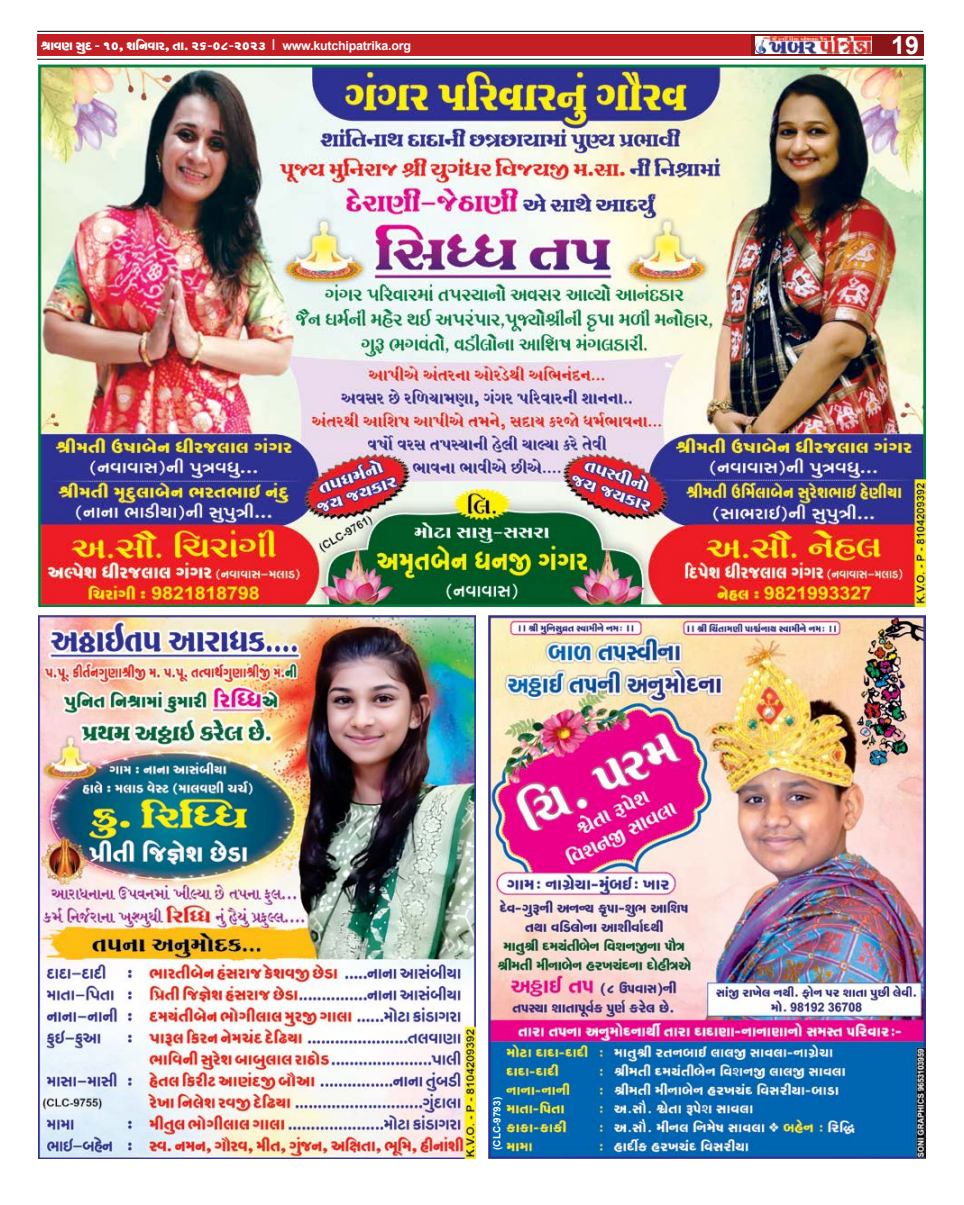
<style>
.page{position:relative;width:964px;height:1205px;background:#fff}
.page>*{position:absolute;margin:0;border:0;box-sizing:border-box;transform-origin:0 0}
.t1{font:700 25px "Arial";color:#fff}
.t2{font:15px "SHREE GUJ7";letter-spacing:-.02em;color:#fff}
.t3{font:700 10px "Arial";color:#fff}
.s1{font-family:"Arial"}
.s2{font-family:"Arial";font-weight:700;font-size:12.5px}
</style>
<div class="page">
<hr style="left:37px;top:59px;width:886px;height:1px;background:#000">
<div style="left:37px;top:34px;width:713px;height:22px;background:#c22025"></div>
<hr style="left:37px;top:31px;width:886px;height:1px;background:#000">
<div style="left:751px;top:34px;width:172px;height:22px;background:#8b1619"></div>
<img style="left:755px;top:37px;width:116px;height:17px">
<img style="left:39px;top:615px;width:437px;height:544px">
<img style="left:488px;top:615px;width:437px;height:544px">
<img style="left:39px;top:64px;width:886px;height:542px">
<p class="t2" style="left:41px;top:39px;width:372px">îphZ kyv$ - 10, ir“hpf, sp. 26-08-2023 <span class="s1">I</span> <span class="s2">www.kutchipatrika.org</span></p>
<h1 class="t1" style="left:891px;top:27px;width:29px">19</h1>
<p class="t3" style="left:490px;top:1150px;width:54px;rotate:-90deg">(CLC-9793)</p>
</div>
